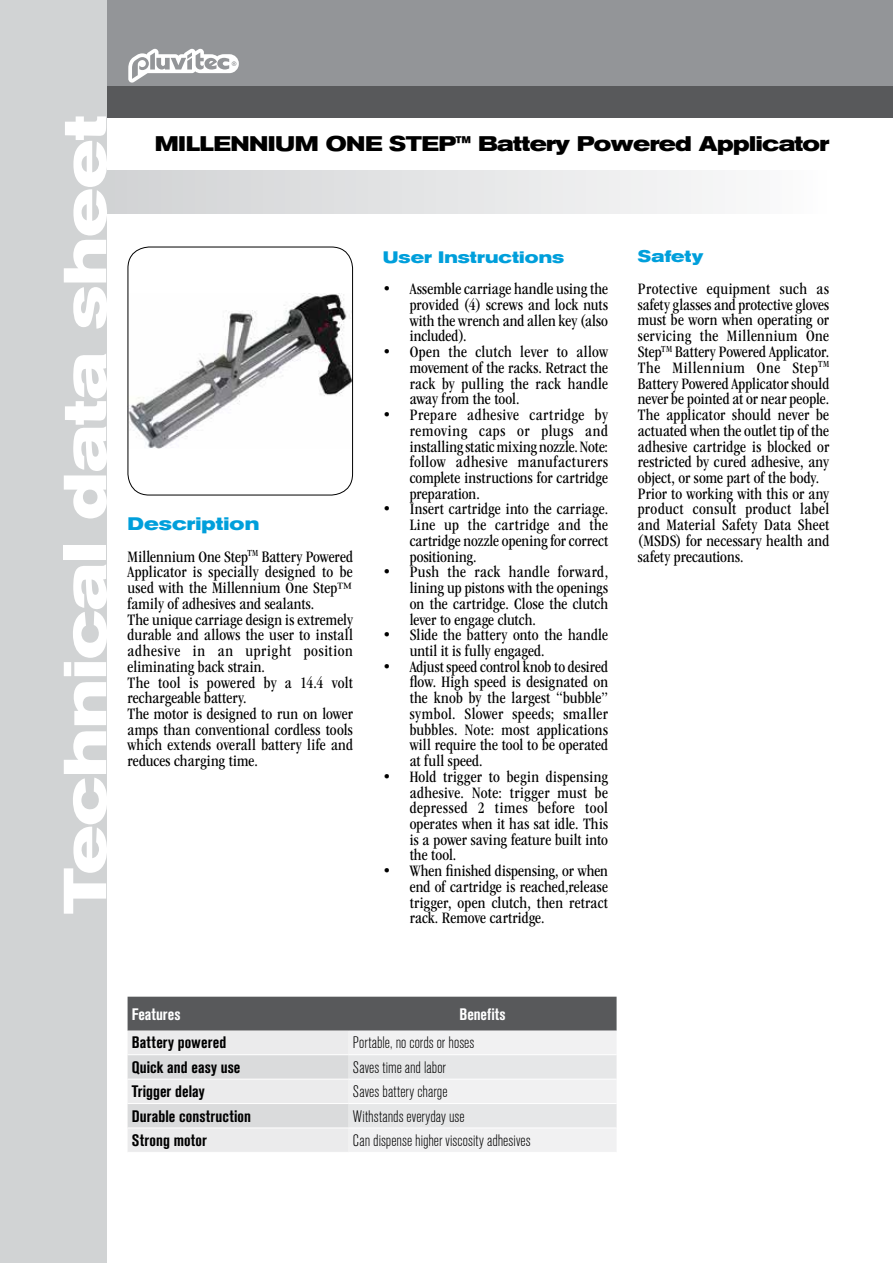
<style>
.page{position:relative;width:893px;height:1263px;background:#fff}
.page>*{position:absolute;margin:0;border:0;box-sizing:border-box;transform-origin:0 0}
.t1{font:700 expanded 60px "Akzidenz Grotesk BQ";letter-spacing:.005em;color:#fff}
.t2{font:700 expanded 21px "Akzidenz Grotesk BQ";letter-spacing:-.025em;color:#000}
.t3{font:700 expanded 18px "Akzidenz Grotesk BQ";letter-spacing:.01em;color:#009fdb}
.t4{font:condensed 16.5px/15.8px "ITC Garamond Std";letter-spacing:.01em;color:#000;text-align:justify}
.t5{font:300 condensed 16.5px "Akzidenz Grotesk BQ";letter-spacing:.005em;color:#000}
.t6{font:700 condensed 16.5px "Akzidenz Grotesk BQ";letter-spacing:.005em;color:#000}
.t7{font:700 expanded 16.5px "Akzidenz Grotesk BQ";letter-spacing:.01em;color:#009fdb}
.t8{font:700 condensed 16.5px "Akzidenz Grotesk BQ";letter-spacing:.005em;color:#fff}
</style>
<div class="page">
<div style="left:106px;top:86px;width:787px;height:32px;background:#58595b"></div>
<div style="left:106px;top:0;width:787px;height:86px;background:#939598"></div>
<div style="left:0;top:0;width:106px;height:1263px;background:#d1d3d4"></div>
<svg style="left:128px;top:49px;width:111px;height:34px"></svg>
<div style="left:106px;top:171px;width:723px;height:42px;background:linear-gradient(to right,#d1d2d4,#fcfcfc)"></div>
<img style="left:130px;top:293px;width:221px;height:156px">
<div style="left:128px;top:247px;width:225px;height:248px;border:1px solid #000;border-radius:21px"></div>
<svg style="left:128px;top:997px;width:489px;height:155px"></svg>
<hr style="left:128px;top:1127px;width:221px;height:1px;background:#fff">
<hr style="left:349px;top:1127px;width:268px;height:1px;background:#fff">
<hr style="left:128px;top:1079px;width:221px;height:1px;background:#fff">
<hr style="left:349px;top:1079px;width:268px;height:1px;background:#fff">
<hr style="left:128px;top:1103px;width:221px;height:1px;background:#fff">
<hr style="left:349px;top:1103px;width:268px;height:1px;background:#fff">
<hr style="left:128px;top:1054px;width:221px;height:1px;background:#fff">
<hr style="left:349px;top:1054px;width:268px;height:1px;background:#fff">
<h1 class="t1" style="left:51px;top:914px;width:801px;rotate:-90deg">Technical data sheet</h1>
<p class="t2" style="left:155px;top:131px;width:676px">MILLENNIUM ONE STEP™ Battery Powered Applicator</p>
<p class="t3" style="left:128px;top:514px;width:133px">Description</p>
<p class="t4" style="left:128px;top:549px;width:227px;text-align:left">Millennium One Step<sup>TM</sup> Battery Powered Applicator is specially designed to be used with the Millennium One Step™ family of adhesives and sealants.<br>The unique carriage design is extremely durable and allows the user to install adhesive in an upright position eliminating back strain.<br>The tool is powered by a 14.4 volt rechargeable battery.<br>The motor is designed to run on lower amps than conventional cordless tools which extends overall battery life and reduces charging time.</p>
<p class="t7" style="left:383px;top:247px;width:183px">User Instructions</p>
<p class="t4" style="left:410px;top:281px;width:200px;text-indent:-27px">• Assemble carriage handle using the provided (4) screws and lock nuts with the wrench and allen key (also included).</p>
<p class="t4" style="left:410px;top:344px;width:200px;text-indent:-27px">• Open the clutch lever to allow movement of the racks. Retract the rack by pulling the rack handle away from the tool.</p>
<p class="t4" style="left:410px;top:407px;width:200px;text-indent:-27px">• Prepare adhesive cartridge by removing caps or plugs and installing static mixing nozzle. Note: follow adhesive manufacturers complete instructions for cartridge preparation.</p>
<p class="t4" style="left:410px;top:501px;width:200px;text-indent:-27px">• Insert cartridge into the carriage.<br>Line up the cartridge and the cartridge nozzle opening for correct positioning.</p>
<p class="t4" style="left:410px;top:564px;width:200px;text-indent:-27px">• Push the rack handle forward, lining up pistons with the openings on the cartridge. Close the clutch lever to engage clutch.</p>
<p class="t4" style="left:410px;top:627px;width:200px;text-indent:-27px">• Slide the battery onto the handle until it is fully engaged.</p>
<p class="t4" style="left:410px;top:659px;width:200px;text-indent:-27px">• Adjust speed control knob to desired flow. High speed is designated on the knob by the largest “bubble” symbol. Slower speeds; smaller bubbles. Note: most applications will require the tool to be operated at full speed.</p>
<p class="t4" style="left:410px;top:769px;width:200px;text-indent:-27px">• Hold trigger to begin dispensing adhesive. Note: trigger must be depressed 2 times before tool operates when it has sat idle. This is a power saving feature built into the tool.</p>
<p class="t4" style="left:410px;top:863px;width:200px;text-indent:-27px">• When finished dispensing, or when end of cartridge is reached,release trigger, open clutch, then retract rack. Remove cartridge.</p>
<p class="t7" style="left:638px;top:247px;width:67px">Safety</p>
<p class="t4" style="left:638px;top:281px;width:193px;text-align:left">Protective equipment such as safety glasses and protective gloves must be worn when operating or servicing the Millennium One<br>Step<sup>TM</sup> Battery Powered Applicator.<br>The Millennium One Step<sup>TM<br></sup>Battery Powered Applicator should never be pointed at or near people.<br>The applicator should never be actuated when the outlet tip of the adhesive cartridge is blocked or restricted by cured adhesive, any object, or some part of the body.<br>Prior to working with this or any product consult product label and Material Safety Data Sheet (MSDS) for necessary health and safety precautions.</p>
<p class="t8" style="left:132px;top:1004px;width:50px">Features</p>
<p class="t8" style="left:460px;top:1004px;width:48px">Benefits</p>
<p class="t6" style="left:132px;top:1033px;width:96px">Battery powered</p>
<p class="t5" style="left:353px;top:1034px;width:123px">Portable, no cords or hoses</p>
<p class="t6" style="left:132px;top:1057px;width:110px">Quick and easy use</p>
<p class="t5" style="left:353px;top:1058px;width:95px">Saves time and labor</p>
<p class="t6" style="left:132px;top:1082px;width:74px">Trigger delay</p>
<p class="t5" style="left:353px;top:1083px;width:96px">Saves battery charge</p>
<p class="t6" style="left:132px;top:1106px;width:121px">Durable construction</p>
<p class="t5" style="left:353px;top:1107px;width:113px">Withstands everyday use</p>
<p class="t6" style="left:132px;top:1131px;width:77px">Strong motor</p>
<p class="t5" style="left:353px;top:1131px;width:179px">Can dispense higher viscosity adhesives</p>
</div>
